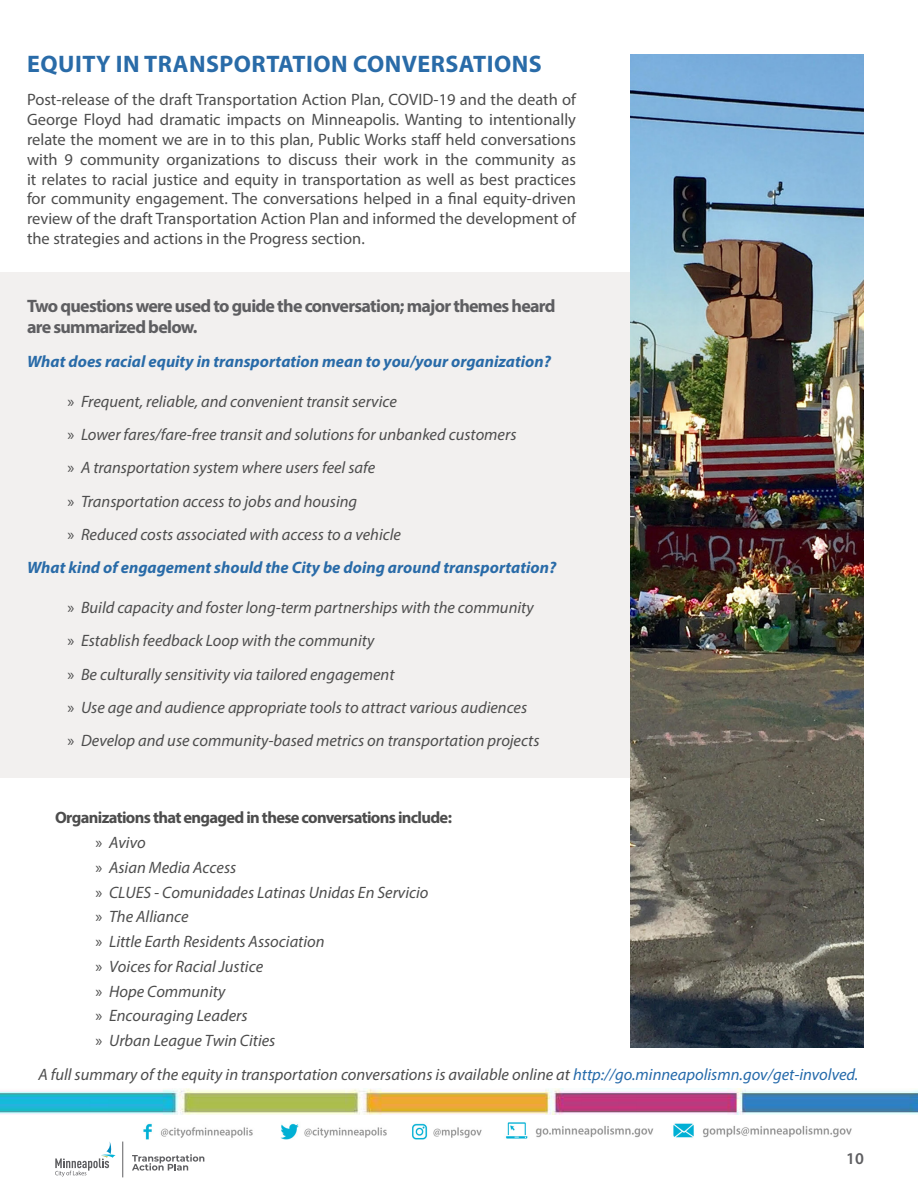
<style>
.page{position:relative;width:918px;height:1188px;background:#fff}
.page>*{position:absolute;margin:0;border:0;box-sizing:border-box;transform-origin:0 0}
.t1{font:700 24px "Myriad Pro";letter-spacing:.02em;color:#296ba8}
.t2{font:700 18px/21.6px "Myriad Pro";letter-spacing:-.04em;color:#5e5e61}
.t3{font:italic 16.5px/24.8px "Myriad Pro";color:#4d4d4d}
.t4{font:16.5px/19.8px "Myriad Pro";color:#4d4d4d;text-align:justify}
.t5{font:italic 700 16.5px "Myriad Pro";color:#296ba8}
.t6{font:600 16.5px "Myriad Pro";color:#5e5e61}
.s1{font-style:normal}
.s2{font-weight:700;font-style:normal}
.s3{color:#256aaa}
</style>
<div class="page">
<div style="left:0;top:272px;width:637px;height:506px;background:#f2f0ef"></div>
<img style="left:0;top:1089px;width:918px;height:26px">
<img style="left:505px;top:1122px;width:347px;height:17px">
<svg style="left:55px;top:1142px;width:61px;height:35px"></svg>
<hr style="left:122px;top:1142px;width:1px;height:35px;background:#5e5e61">
<svg style="left:132px;top:1154px;width:72px;height:17px"></svg>
<img style="left:630px;top:54px;width:234px;height:994px">
<img style="left:143px;top:1123px;width:339px;height:17px">
<h1 class="t1" style="left:27px;top:48px;width:516px">EQUITY IN TRANSPORTATION CONVERSATIONS</h1>
<p class="t4" style="left:27px;top:90px;width:551px">Post-release of the draft Transportation Action Plan, COVID-19 and the death of George Floyd had dramatic impacts on Minneapolis. Wanting to intentionally relate the moment we are in to this plan, Public Works staff held conversations with 9 community organizations to discuss their work in the community as it relates to racial justice and equity in transportation as well as best practices for community engagement. The conversations helped in a final equity-driven review of the draft Transportation Action Plan and informed the development of the strategies and actions in the Progress section.</p>
<p class="t2" style="left:27px;top:294px;width:530px">Two questions were used to guide the conversation; major themes heard are summarized below.</p>
<p class="t5" style="left:27px;top:350px;width:525px">What does racial equity in transportation mean to you/your organization?</p>
<p class="t3" style="left:68px;top:388px;width:331px"><span class="s1">»</span> Frequent, reliable, and convenient transit service</p>
<p class="t3" style="left:68px;top:422px;width:451px"><span class="s1">»</span> Lower fares/fare-free transit and solutions for unbanked customers</p>
<p class="t3" style="left:68px;top:455px;width:309px"><span class="s1">»</span> A transportation system where users feel safe</p>
<p class="t3" style="left:68px;top:488px;width:291px"><span class="s1">»</span> Transportation access to jobs and housing</p>
<p class="t3" style="left:68px;top:522px;width:335px"><span class="s1">»</span> Reduced costs associated with access to a vehicle</p>
<p class="t5" style="left:27px;top:557px;width:531px">What kind of engagement should the City be doing around transportation?</p>
<p class="t3" style="left:68px;top:591px;width:474px;line-height:33.3px"><span class="s1">»</span> Build capacity and foster long-term partnerships with the community <span class="s1">»</span> Establish feedback Loop with the community<br><span class="s1">»</span> Be culturally sensitivity via tailored engagement<br><span class="s1">»</span> Use age and audience appropriate tools to attract various audiences<br><span class="s1">»</span> Develop and use community-based metrics on transportation projects</p>
<p class="t3" style="left:96px;top:805px;width:358px;text-indent:-41px"><span class="s2">Organizations that engaged in these conversations include: </span><span class="s1">»</span> Avivo<br><span class="s1">»</span> Asian Media Access<br><span class="s1">»</span> CLUES - Comunidades Latinas Unidas En Servicio<br><span class="s1">»</span> The Alliance<br><span class="s1">»</span> Little Earth Residents Association<br><span class="s1">»</span> Voices for Racial Justice<br><span class="s1">»</span> Hope Community<br><span class="s1">»</span> Encouraging Leaders<br><span class="s1">»</span> Urban League Twin Cities</p>
<p class="t3" style="left:38px;top:1062px;width:822px">A full summary of the equity in transportation conversations is available online at <span class="s3">http://go.minneapolismn.gov/get-involved.</span></p>
<p class="t6" style="left:846px;top:1148px;width:19px">10</p>
</div>
